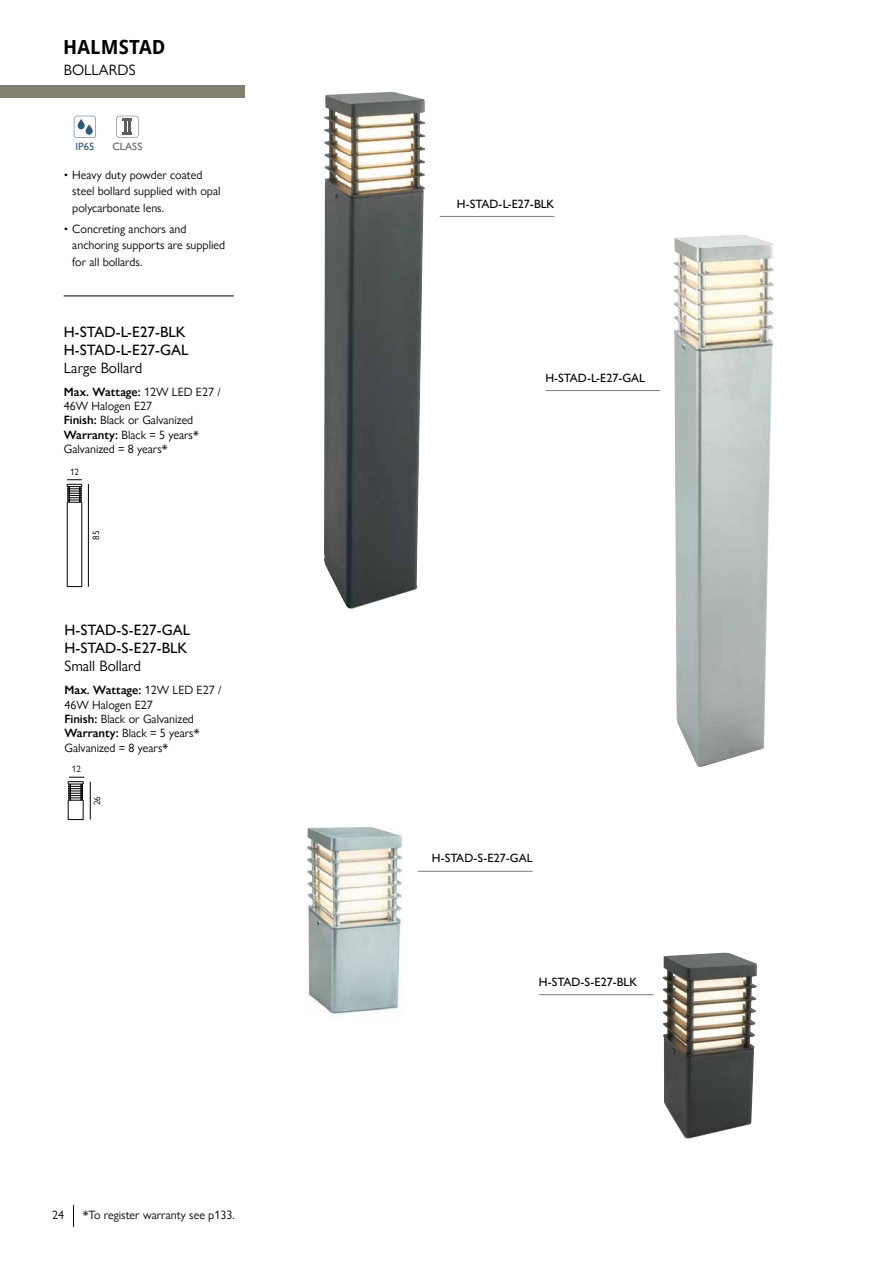
<style>
.page{position:relative;width:893px;height:1263px;background:#fff}
.page>*{position:absolute;margin:0;border:0;box-sizing:border-box;transform-origin:0 0}
.t1{font:700 19.5px "Droid Sans";letter-spacing:.01em;color:#000}
.t2{font:500 15px/18px "Gill Sans Nova";color:#000}
.t3{font:15px "Gill Sans Nova";color:#000}
.t4{font:12px/14.4px "Gill Sans Nova";color:#000}
.t5{font:500 12px "Gill Sans Nova";color:#000}
.t6{font:500 10.65px "Gill Sans Nova";letter-spacing:.005em;color:#5b605b}
.t7{font:500 10.65px "Gill Sans Nova";color:#2b587c}
.t8{font:9px "Gill Sans Nova";color:#000}
.s1{font-weight:600}
</style>
<div class="page">
<div style="left:0;top:85px;width:244px;height:13px;background:#82806e"></div>
<svg style="left:73px;top:1205px;width:1px;height:22px"></svg>
<hr style="left:90px;top:782px;width:1px;height:37px;background:#000">
<svg style="left:67px;top:479px;width:16px;height:24px"></svg>
<hr style="left:88px;top:484px;width:1px;height:103px;background:#000">
<img style="left:306px;top:826px;width:96px;height:189px">
<img style="left:662px;top:953px;width:95px;height:186px">
<svg style="left:74px;top:116px;width:22px;height:22px"></svg>
<svg style="left:116px;top:116px;width:23px;height:22px"></svg>
<hr style="left:64px;top:296px;width:170px;height:1px;background:#000">
<img style="left:324px;top:92px;width:101px;height:517px">
<img style="left:673px;top:235px;width:100px;height:532px">
<svg style="left:68px;top:777px;width:16px;height:24px"></svg>
<hr style="left:440px;top:216px;width:114px;height:1px;background:#7e7c7f">
<hr style="left:545px;top:390px;width:115px;height:1px;background:#7e7c7f">
<hr style="left:418px;top:871px;width:115px;height:1px;background:#7e7c7f">
<hr style="left:539px;top:994px;width:115px;height:1px;background:#7e7c7f">
<h1 class="t1" style="left:63px;top:35px;width:104px">HALMSTAD</h1>
<p class="t3" style="left:64px;top:60px;width:73px">BOLLARDS</p>
<p class="t7" style="left:76px;top:140px;width:20px">IP65</p>
<p class="t6" style="left:112px;top:140px;width:32px">CLASS</p>
<p class="t4" style="left:72px;top:166px;width:150px;line-height:16.5px;text-indent:-9px">• Heavy duty powder coated steel bollard supplied with opal polycarbonate lens.</p>
<p class="t4" style="left:72px;top:220px;width:154px;line-height:16.5px;text-indent:-9px">• Concreting anchors and anchoring supports are supplied for all bollards.</p>
<p class="t2" style="left:64px;top:322px;width:126px">H-STAD-L-E27-BLK<br>H-STAD-L-E27-GAL</p>
<p class="t3" style="left:64px;top:358px;width:80px">Large Bollard</p>
<p class="t4" style="left:64px;top:384px;width:158px"><span class="s1">Max. Wattage:</span> 12W LED E27 /<br>46W Halogen E27<br><span class="s1">Finish:</span> Black or Galvanized<br><span class="s1">Warranty:</span> Black = 5 years*<br>Galvanized = 8 years*</p>
<p class="t8" style="left:70px;top:466px;width:10px">12</p>
<p class="t8" style="left:91px;top:540px;width:10px;rotate:-90deg">85</p>
<p class="t2" style="left:64px;top:621px;width:127px">H-STAD-S-E27-GAL<br>H-STAD-S-E27-BLK</p>
<p class="t3" style="left:64px;top:657px;width:78px">Small Bollard</p>
<p class="t4" style="left:64px;top:683px;width:158px"><span class="s1">Max. Wattage:</span> 12W LED E27 /<br>46W Halogen E27<br><span class="s1">Finish:</span> Black or Galvanized<br><span class="s1">Warranty:</span> Black = 5 years*<br>Galvanized = 8 years*</p>
<p class="t8" style="left:72px;top:763px;width:10px">12</p>
<p class="t8" style="left:91px;top:805px;width:10px;rotate:-90deg">26</p>
<p class="t4" style="left:52px;top:1207px;width:13px">24</p>
<p class="t4" style="left:83px;top:1207px;width:153px">*To register warranty see p133.</p>
<p class="t5" style="left:457px;top:196px;width:99px">H-STAD-L-E27-BLK</p>
<p class="t5" style="left:545px;top:370px;width:101px">H-STAD-L-E27-GAL</p>
<p class="t5" style="left:432px;top:851px;width:102px">H-STAD-S-E27-GAL</p>
<p class="t5" style="left:539px;top:974px;width:100px">H-STAD-S-E27-BLK</p>
</div>
